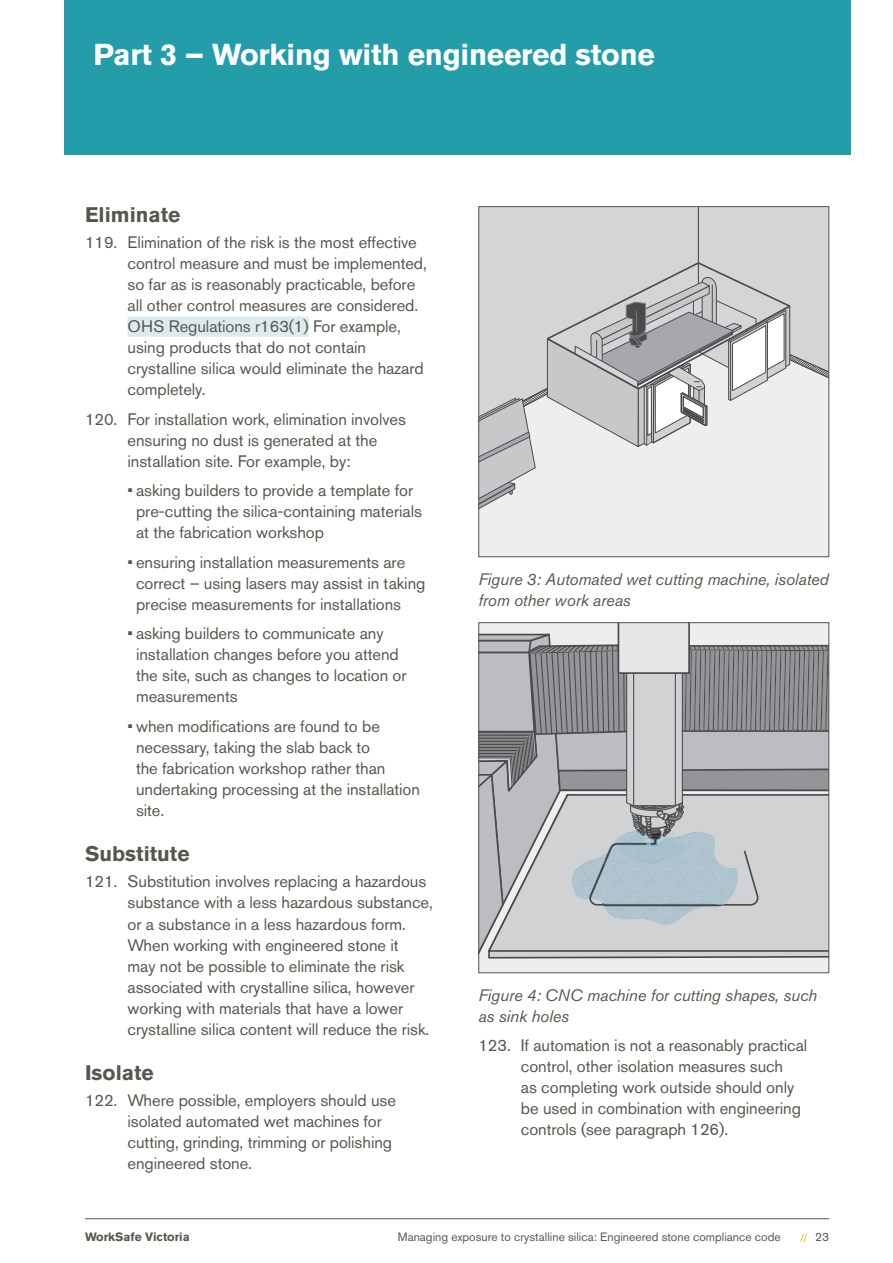
<style>
.page{position:relative;width:893px;height:1263px;background:#fff}
.page>*{position:absolute;margin:0;border:0;box-sizing:border-box;transform-origin:0 0}
.H1_-_PAGE_FOLLOWER_H{font:700 30px "Akzidenz Grotesk BE";letter-spacing:-.01em;color:#fff}
.H3_-_HEADING{font:700 21px "Akzidenz Grotesk BE";color:#58574e}
.P_-_NUMBERED_BODY{font:16.5px/21px "Akzidenz Grotesk BE";letter-spacing:-.005em;color:#58574e}
.P_-_L1_BULLET_INDENT{font:16.5px/21px "Akzidenz Grotesk BE";letter-spacing:-.005em;color:#58574e}
.P_-_BODY_COPY_11_14{font:italic 16.5px/21px "Akzidenz Grotesk BE";letter-spacing:-.005em;color:#58574e}
.t1{font:12px "Akzidenz Grotesk BE";color:#58574e}
.t2{font:700 12px "Akzidenz Grotesk BE";color:#58574e}
</style>
<div class="page">
<hr style="left:85px;top:1218px;width:744px;height:1px;background:#58574e">
<svg style="left:800px;top:1233px;width:7px;height:9px"></svg>
<div style="left:64px;top:0;width:786px;height:155px;background:#249daa"></div>
<div style="left:128px;top:316px;width:181px;height:21px;background:#deebee"></div>
<div style="left:479px;top:207px;width:350px;height:350px;background:#eeeeef"></div>
<svg style="left:480px;top:208px;width:347px;height:301px"></svg>
<div style="left:478px;top:206px;width:351px;height:351px;border:1px solid #58574e"></div>
<div style="left:480px;top:960px;width:347px;height:11px;background:#eeeeef"></div>
<svg style="left:480px;top:624px;width:347px;height:336px;background:#b4b5b7"></svg>
<img style="left:604px;top:823px;width:112px;height:102px">
<img style="left:572px;top:854px;width:32px;height:46px">
<img style="left:716px;top:859px;width:24px;height:48px">
<img style="left:588px;top:900px;width:16px;height:7px">
<div style="left:478px;top:622px;width:351px;height:351px;border:1px solid #58574e"></div>
<p class="H1_-_PAGE_FOLLOWER_H" style="left:94px;top:37px;width:563px">Part 3 – Working with engineered stone</p>
<p class="H3_-_HEADING" style="left:85px;top:203px;width:97px">Eliminate</p>
<p class="P_-_NUMBERED_BODY" style="left:128px;top:232px;width:301px;text-indent:-43px">119. Elimination of the risk is the most effective control measure and must be implemented, so far as is reasonably practicable, before all other control measures are considered.<br>OHS Regulations r163(1) For example, using products that do not contain crystalline silica would eliminate the hazard completely.</p>
<p class="P_-_NUMBERED_BODY" style="left:128px;top:408px;width:280px;text-indent:-43px">120. For installation work, elimination involves ensuring no dust is generated at the installation site. For example, by:</p>
<p class="P_-_L1_BULLET_INDENT" style="left:136px;top:480px;width:287px;text-indent:-9px">• asking builders to provide a template for pre-cutting the silica-containing materials at the fabrication workshop</p>
<p class="P_-_L1_BULLET_INDENT" style="left:136px;top:551px;width:291px;text-indent:-9px">• ensuring installation measurements are correct – using lasers may assist in taking precise measurements for installations</p>
<p class="P_-_L1_BULLET_INDENT" style="left:136px;top:623px;width:272px;text-indent:-9px">• asking builders to communicate any installation changes before you attend the site, such as changes to location or measurements</p>
<p class="P_-_L1_BULLET_INDENT" style="left:136px;top:715px;width:286px;text-indent:-9px">• when modifications are found to be necessary, taking the slab back to<br>the fabrication workshop rather than undertaking processing at the installation site.</p>
<p class="H3_-_HEADING" style="left:85px;top:842px;width:106px">Substitute</p>
<p class="P_-_NUMBERED_BODY" style="left:128px;top:871px;width:307px;text-indent:-43px">121. Substitution involves replacing a hazardous substance with a less hazardous substance, or a substance in a less hazardous form.<br>When working with engineered stone it<br>may not be possible to eliminate the risk associated with crystalline silica, however working with materials that have a lower crystalline silica content will reduce the risk.</p>
<p class="H3_-_HEADING" style="left:85px;top:1060px;width:70px">Isolate</p>
<p class="P_-_NUMBERED_BODY" style="left:128px;top:1090px;width:270px;text-indent:-43px">122. Where possible, employers should use isolated automated wet machines for cutting, grinding, trimming or polishing engineered stone.</p>
<p class="P_-_BODY_COPY_11_14" style="left:478px;top:568px;width:352px">Figure 3: Automated wet cutting machine, isolated from other work areas</p>
<p class="P_-_BODY_COPY_11_14" style="left:478px;top:984px;width:340px">Figure 4: CNC machine for cutting shapes, such as sink holes</p>
<p class="P_-_NUMBERED_BODY" style="left:521px;top:1035px;width:288px;text-indent:-43px">123. If automation is not a reasonably practical control, other isolation measures such<br>as completing work outside should only be used in combination with engineering controls (see paragraph 126).</p>
<p class="t2" style="left:85px;top:1230px;width:106px">WorkSafe Victoria</p>
<p class="t1" style="left:398px;top:1230px;width:384px">Managing exposure to crystalline silica: Engineered stone compliance code</p>
<p class="t1" style="left:815px;top:1230px;width:15px">23</p>
</div>
